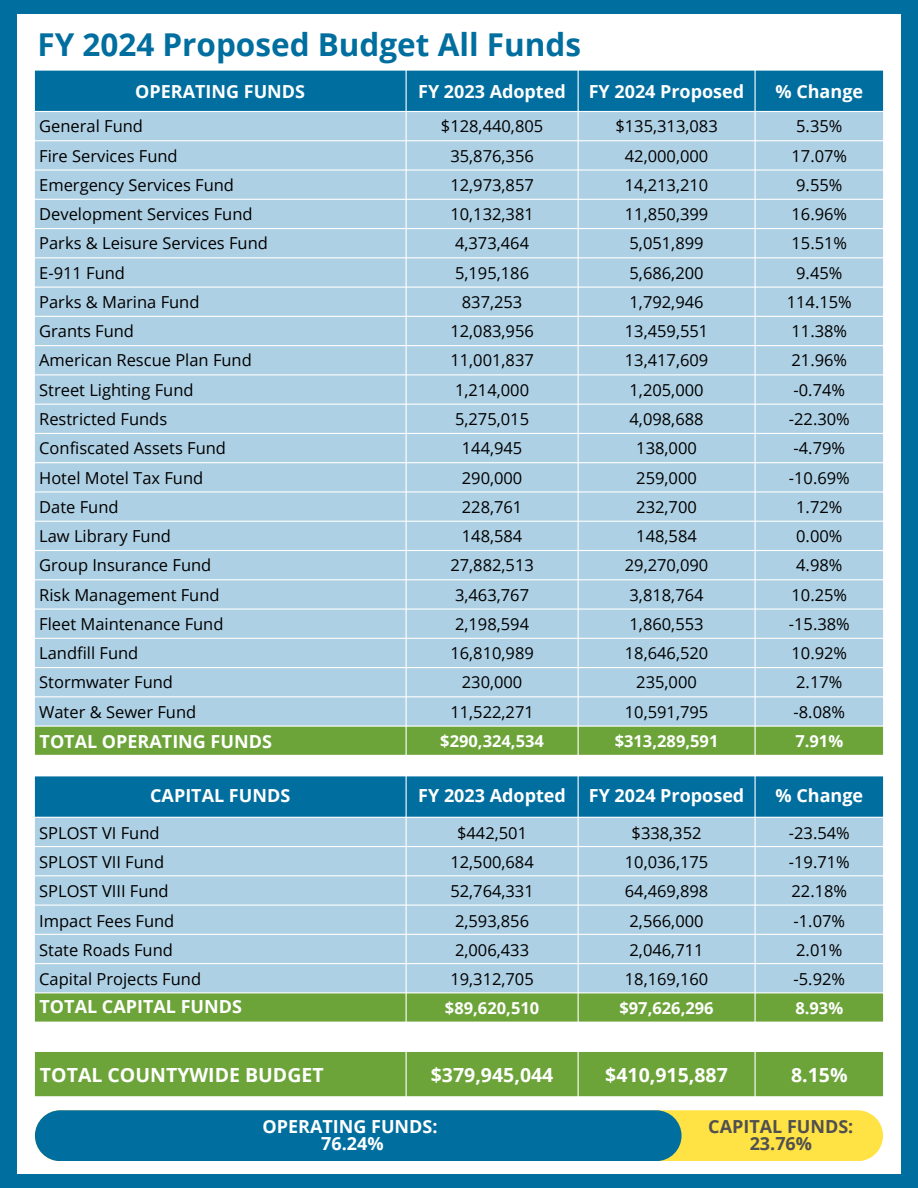
<style>
.page{position:relative;width:918px;height:1188px;background:#006e9e}
.page>*{position:absolute;margin:0;border:0;box-sizing:border-box;transform-origin:0 0}
.t1{font:700 31.5px "Open Sans";color:#006e9e}
.t2{font:700 19.5px "Open Sans";color:#fff}
.t3{font:700 18px "Open Sans";color:#fff}
.t4{font:700 18px "Open Sans";color:#505050}
.t5{font:16.5px "Open Sans";color:#000}
.t6{font:700 16.5px "Open Sans";color:#fff}
</style>
<div class="page">
<div style="left:17px;top:14px;width:884px;height:1160px;background:#fff"></div>
<div style="left:35px;top:71px;width:848px;height:40px;background:#006e9e"></div>
<svg style="left:35px;top:112px;width:848px;height:614px;background:#b1d1e5"></svg>
<div style="left:35px;top:727px;width:848px;height:28px;background:#6ca439"></div>
<div style="left:35px;top:776px;width:848px;height:41px;background:#006e9e"></div>
<div style="left:35px;top:818px;width:848px;height:174px;background:#aed0e4"></div>
<div style="left:35px;top:993px;width:848px;height:103px;background:#6ca439"></div>
<svg style="left:35px;top:1023px;width:848px;height:28px"></svg>
<div style="left:35px;top:1110px;width:848px;height:51px;background:#ffe243;border-radius:25px"></div>
<div style="left:35px;top:1110px;width:647px;height:51px;background:#006e9e;border-radius:25px"></div>
<p class="t1" style="left:37px;top:22px;width:545px">FY 2024 Proposed Budget All Funds</p>
<p class="t3" style="left:135px;top:78px;width:171px">OPERATING FUNDS</p>
<p class="t3" style="left:418px;top:78px;width:149px">FY 2023 Adopted</p>
<p class="t3" style="left:589px;top:78px;width:157px">FY 2024 Proposed</p>
<p class="t3" style="left:775px;top:78px;width:89px">% Change</p>
<p class="t5" style="left:39px;top:115px;width:105px">General Fund</p>
<p class="t5" style="left:441px;top:115px;width:104px">$128,440,805</p>
<p class="t5" style="left:615px;top:115px;width:104px">$135,313,083</p>
<p class="t5" style="left:796px;top:115px;width:48px">5.35%</p>
<p class="t5" style="left:39px;top:144px;width:140px">Fire Services Fund</p>
<p class="t5" style="left:450px;top:144px;width:85px">35,876,356</p>
<p class="t5" style="left:625px;top:144px;width:85px">42,000,000</p>
<p class="t5" style="left:792px;top:144px;width:57px">17.07%</p>
<p class="t5" style="left:39px;top:173px;width:196px">Emergency Services Fund</p>
<p class="t5" style="left:450px;top:173px;width:85px">12,973,857</p>
<p class="t5" style="left:625px;top:173px;width:85px">14,213,210</p>
<p class="t5" style="left:796px;top:173px;width:48px">9.55%</p>
<p class="t5" style="left:39px;top:202px;width:215px">Development Services Fund</p>
<p class="t5" style="left:450px;top:202px;width:85px">10,132,381</p>
<p class="t5" style="left:625px;top:202px;width:85px">11,850,399</p>
<p class="t5" style="left:792px;top:202px;width:57px">16.96%</p>
<p class="t5" style="left:39px;top:232px;width:230px">Parks &amp; Leisure Services Fund</p>
<p class="t5" style="left:455px;top:232px;width:76px">4,373,464</p>
<p class="t5" style="left:630px;top:232px;width:76px">5,051,899</p>
<p class="t5" style="left:792px;top:232px;width:57px">15.51%</p>
<p class="t5" style="left:39px;top:261px;width:87px">E-911 Fund</p>
<p class="t5" style="left:455px;top:261px;width:76px">5,195,186</p>
<p class="t5" style="left:630px;top:261px;width:76px">5,686,200</p>
<p class="t5" style="left:796px;top:261px;width:48px">9.45%</p>
<p class="t5" style="left:39px;top:290px;width:162px">Parks &amp; Marina Fund</p>
<p class="t5" style="left:462px;top:290px;width:62px">837,253</p>
<p class="t5" style="left:630px;top:290px;width:76px">1,792,946</p>
<p class="t5" style="left:787px;top:290px;width:67px">114.15%</p>
<p class="t5" style="left:39px;top:320px;width:96px">Grants Fund</p>
<p class="t5" style="left:450px;top:320px;width:85px">12,083,956</p>
<p class="t5" style="left:625px;top:320px;width:85px">13,459,551</p>
<p class="t5" style="left:792px;top:320px;width:57px">11.38%</p>
<p class="t5" style="left:39px;top:349px;width:214px">American Rescue Plan Fund</p>
<p class="t5" style="left:450px;top:349px;width:85px">11,001,837</p>
<p class="t5" style="left:625px;top:349px;width:85px">13,417,609</p>
<p class="t5" style="left:792px;top:349px;width:57px">21.96%</p>
<p class="t5" style="left:39px;top:378px;width:156px">Street Lighting Fund</p>
<p class="t5" style="left:455px;top:378px;width:76px">1,214,000</p>
<p class="t5" style="left:630px;top:378px;width:76px">1,205,000</p>
<p class="t5" style="left:794px;top:378px;width:53px">-0.74%</p>
<p class="t5" style="left:39px;top:407px;width:130px">Restricted Funds</p>
<p class="t5" style="left:455px;top:407px;width:76px">5,275,015</p>
<p class="t5" style="left:630px;top:407px;width:76px">4,098,688</p>
<p class="t5" style="left:789px;top:407px;width:62px">-22.30%</p>
<p class="t5" style="left:39px;top:437px;width:188px">Confiscated Assets Fund</p>
<p class="t5" style="left:462px;top:437px;width:62px">144,945</p>
<p class="t5" style="left:636px;top:437px;width:62px">138,000</p>
<p class="t5" style="left:794px;top:437px;width:53px">-4.79%</p>
<p class="t5" style="left:39px;top:466px;width:166px">Hotel Motel Tax Fund</p>
<p class="t5" style="left:462px;top:466px;width:62px">290,000</p>
<p class="t5" style="left:636px;top:466px;width:62px">259,000</p>
<p class="t5" style="left:789px;top:466px;width:62px">-10.69%</p>
<p class="t5" style="left:39px;top:495px;width:81px">Date Fund</p>
<p class="t5" style="left:462px;top:495px;width:62px">228,761</p>
<p class="t5" style="left:636px;top:495px;width:62px">232,700</p>
<p class="t5" style="left:796px;top:495px;width:48px">1.72%</p>
<p class="t5" style="left:39px;top:524px;width:133px">Law Library Fund</p>
<p class="t5" style="left:462px;top:524px;width:62px">148,584</p>
<p class="t5" style="left:636px;top:524px;width:62px">148,584</p>
<p class="t5" style="left:796px;top:524px;width:48px">0.00%</p>
<p class="t5" style="left:39px;top:554px;width:174px">Group Insurance Fund</p>
<p class="t5" style="left:450px;top:554px;width:85px">27,882,513</p>
<p class="t5" style="left:625px;top:554px;width:85px">29,270,090</p>
<p class="t5" style="left:796px;top:554px;width:48px">4.98%</p>
<p class="t5" style="left:39px;top:583px;width:182px">Risk Management Fund</p>
<p class="t5" style="left:455px;top:583px;width:76px">3,463,767</p>
<p class="t5" style="left:630px;top:583px;width:76px">3,818,764</p>
<p class="t5" style="left:792px;top:583px;width:57px">10.25%</p>
<p class="t5" style="left:39px;top:612px;width:186px">Fleet Maintenance Fund</p>
<p class="t5" style="left:455px;top:612px;width:76px">2,198,594</p>
<p class="t5" style="left:630px;top:612px;width:76px">1,860,553</p>
<p class="t5" style="left:789px;top:612px;width:62px">-15.38%</p>
<p class="t5" style="left:39px;top:642px;width:101px">Landfill Fund</p>
<p class="t5" style="left:450px;top:642px;width:85px">16,810,989</p>
<p class="t5" style="left:625px;top:642px;width:85px">18,646,520</p>
<p class="t5" style="left:792px;top:642px;width:57px">10.92%</p>
<p class="t5" style="left:39px;top:671px;width:135px">Stormwater Fund</p>
<p class="t5" style="left:462px;top:671px;width:62px">230,000</p>
<p class="t5" style="left:636px;top:671px;width:62px">235,000</p>
<p class="t5" style="left:796px;top:671px;width:48px">2.17%</p>
<p class="t5" style="left:39px;top:700px;width:159px">Water &amp; Sewer Fund</p>
<p class="t5" style="left:450px;top:700px;width:85px">11,522,271</p>
<p class="t5" style="left:625px;top:700px;width:85px">10,591,795</p>
<p class="t5" style="left:794px;top:700px;width:53px">-8.08%</p>
<p class="t3" style="left:40px;top:729px;width:234px">TOTAL OPERATING FUNDS</p>
<p class="t6" style="left:440px;top:729px;width:105px">$290,324,534</p>
<p class="t6" style="left:615px;top:729px;width:105px">$313,289,591</p>
<p class="t6" style="left:795px;top:729px;width:49px">7.91%</p>
<p class="t3" style="left:150px;top:783px;width:142px">CAPITAL FUNDS</p>
<p class="t3" style="left:418px;top:783px;width:149px">FY 2023 Adopted</p>
<p class="t3" style="left:589px;top:783px;width:157px">FY 2024 Proposed</p>
<p class="t3" style="left:776px;top:783px;width:89px">% Change</p>
<p class="t5" style="left:39px;top:821px;width:122px">SPLOST VI Fund</p>
<p class="t5" style="left:457px;top:821px;width:72px">$442,501</p>
<p class="t5" style="left:632px;top:821px;width:72px">$338,352</p>
<p class="t5" style="left:789px;top:821px;width:62px">-23.54%</p>
<p class="t5" style="left:39px;top:850px;width:126px">SPLOST VII Fund</p>
<p class="t5" style="left:450px;top:850px;width:85px">12,500,684</p>
<p class="t5" style="left:625px;top:850px;width:85px">10,036,175</p>
<p class="t5" style="left:789px;top:850px;width:62px">-19.71%</p>
<p class="t5" style="left:39px;top:880px;width:131px">SPLOST VIII Fund</p>
<p class="t5" style="left:450px;top:880px;width:85px">52,764,331</p>
<p class="t5" style="left:625px;top:880px;width:85px">64,469,898</p>
<p class="t5" style="left:792px;top:880px;width:57px">22.18%</p>
<p class="t5" style="left:39px;top:909px;width:137px">Impact Fees Fund</p>
<p class="t5" style="left:455px;top:909px;width:76px">2,593,856</p>
<p class="t5" style="left:630px;top:909px;width:76px">2,566,000</p>
<p class="t5" style="left:794px;top:909px;width:53px">-1.07%</p>
<p class="t5" style="left:39px;top:938px;width:135px">State Roads Fund</p>
<p class="t5" style="left:455px;top:938px;width:76px">2,006,433</p>
<p class="t5" style="left:630px;top:938px;width:76px">2,046,711</p>
<p class="t5" style="left:796px;top:938px;width:48px">2.01%</p>
<p class="t5" style="left:39px;top:968px;width:163px">Capital Projects Fund</p>
<p class="t5" style="left:450px;top:968px;width:85px">19,312,705</p>
<p class="t5" style="left:625px;top:968px;width:85px">18,169,160</p>
<p class="t5" style="left:794px;top:968px;width:53px">-5.92%</p>
<p class="t3" style="left:40px;top:994px;width:204px">TOTAL CAPITAL FUNDS</p>
<p class="t6" style="left:445px;top:997px;width:96px">$89,620,510</p>
<p class="t6" style="left:619px;top:997px;width:96px">$97,626,296</p>
<p class="t6" style="left:795px;top:997px;width:49px">8.93%</p>
<p class="t2" style="left:40px;top:1061px;width:285px">TOTAL COUNTYWIDE BUDGET</p>
<p class="t2" style="left:431px;top:1061px;width:124px">$379,945,044</p>
<p class="t2" style="left:605px;top:1061px;width:124px">$410,915,887</p>
<p class="t2" style="left:791px;top:1061px;width:58px">8.15%</p>
<p class="t3" style="left:263px;top:1114px;width:177px">OPERATING FUNDS:</p>
<p class="t3" style="left:321px;top:1131px;width:64px">76.24%</p>
<p class="t4" style="left:708px;top:1114px;width:147px">CAPITAL FUNDS:</p>
<p class="t4" style="left:750px;top:1131px;width:64px">23.76%</p>
</div>
